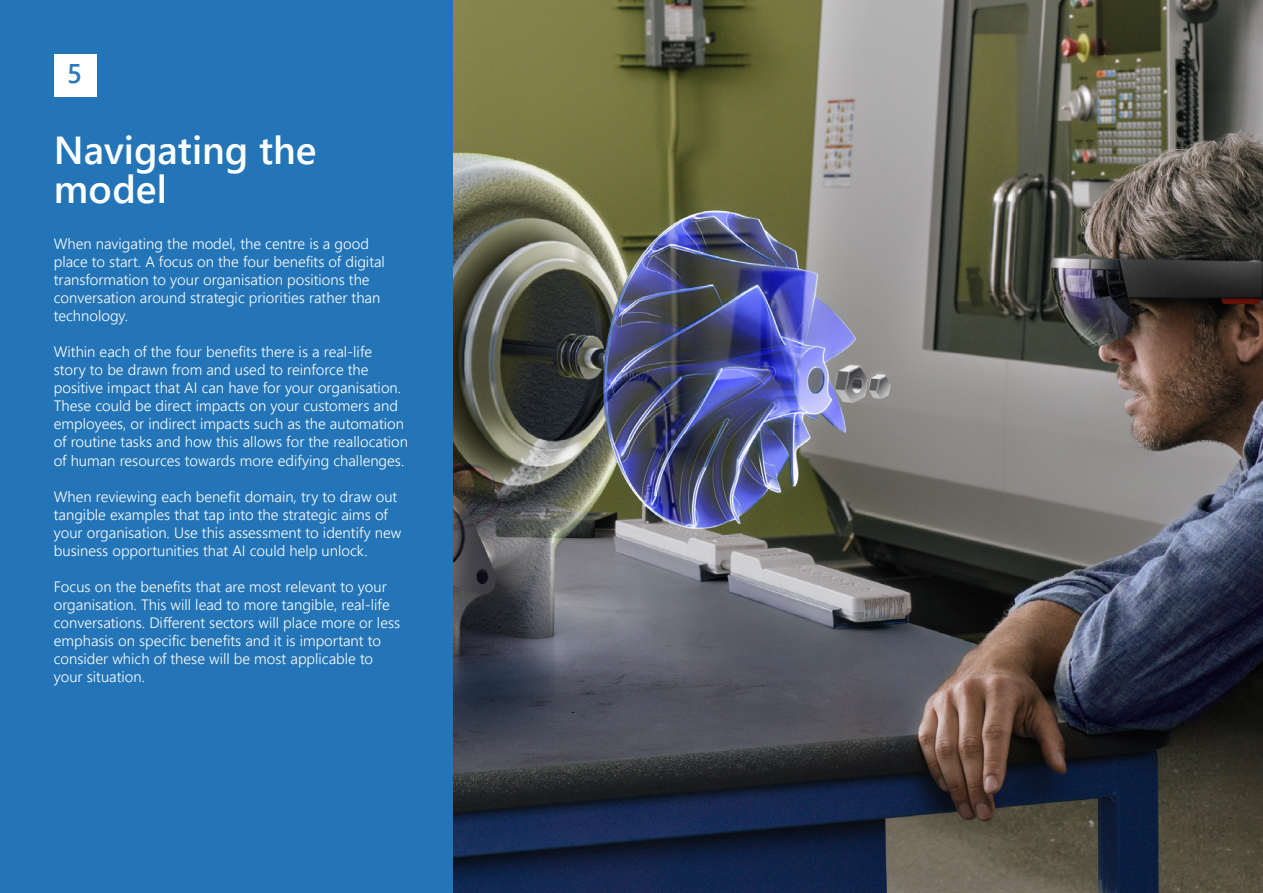
<style>
.page{position:relative;width:1263px;height:893px;background:#2375b7}
.page>*{position:absolute;margin:0;border:0;box-sizing:border-box;transform-origin:0 0}
.t1{font:600 39px/39px "Segoe UI";color:#fff}
.t2{font:600 27px "Segoe UI";color:#287abf}
.t3{font:300 15px/18px "Segoe UI";color:#fff}
</style>
<div class="page">
<img style="left:453px;top:0;width:810px;height:893px">
<div style="left:54px;top:54px;width:43px;height:43px;background:#fff"></div>
<h2 class="t2" style="left:67px;top:53px;width:16px">5</h2>
<h1 class="t1" style="left:54px;top:129px;width:264px">Navigating the model</h1>
<p class="t3" style="left:54px;top:235px;width:333px">When navigating the model, the centre is a good place to start. A focus on the four benefits of digital transformation to your organisation positions the conversation around strategic priorities rather than technology.</p>
<p class="t3" style="left:54px;top:343px;width:356px">Within each of the four benefits there is a real-life<br>story to be drawn from and used to reinforce the positive impact that AI can have for your organisation.<br>These could be direct impacts on your customers and employees, or indirect impacts such as the automation of routine tasks and how this allows for the reallocation of human resources towards more edifying challenges.</p>
<p class="t3" style="left:54px;top:487px;width:349px">When reviewing each benefit domain, try to draw out tangible examples that tap into the strategic aims of your organisation. Use this assessment to identify new business opportunities that AI could help unlock.</p>
<p class="t3" style="left:54px;top:577px;width:348px">Focus on the benefits that are most relevant to your organisation. This will lead to more tangible, real-life conversations. Different sectors will place more or less emphasis on specific benefits and it is important to consider which of these will be most applicable to your situation.</p>
</div>
